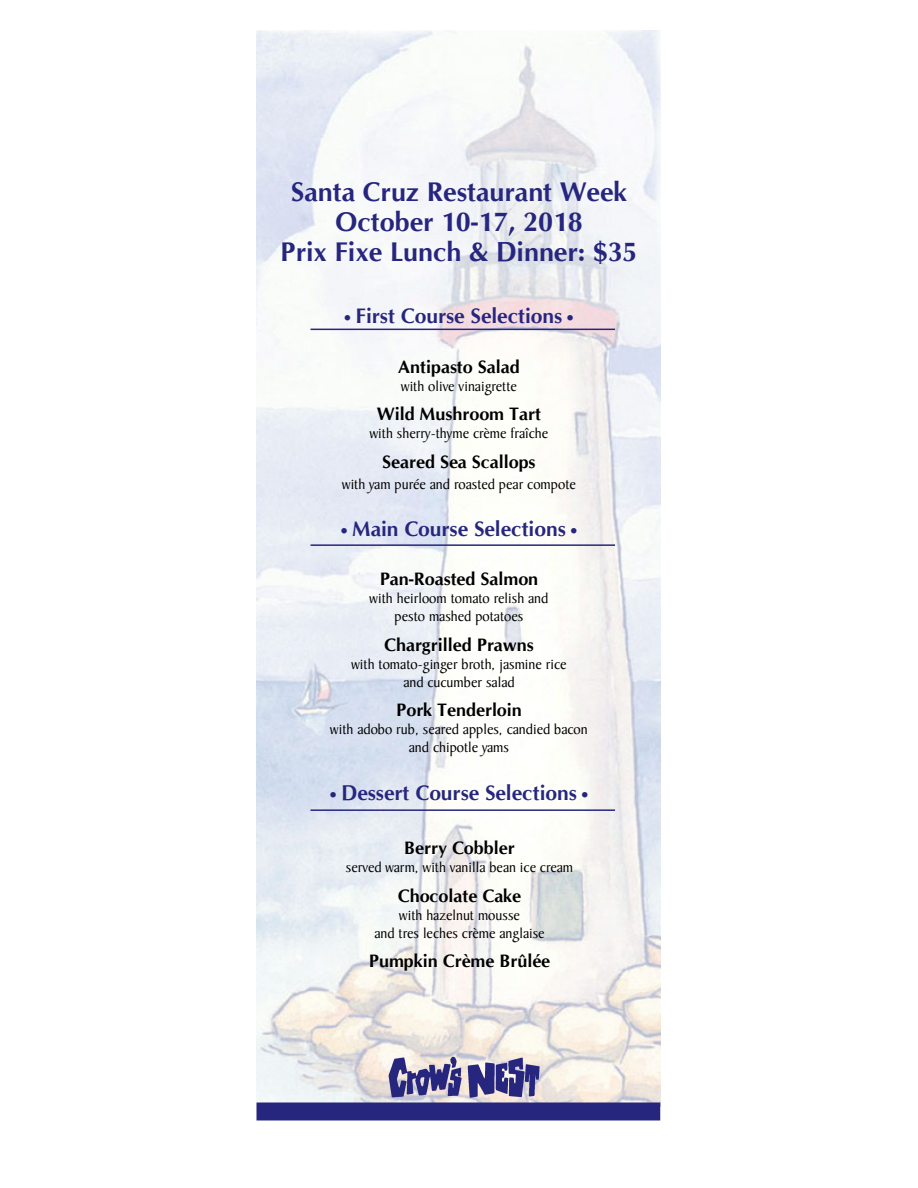
<style>
.page{position:relative;width:918px;height:1188px;background:#fff}
.page>*{position:absolute;margin:0;border:0;box-sizing:border-box;transform-origin:0 0}
.t1{font:700 27px/30px "CG Omega";color:#27267f;text-align:center}
.t2{font:700 21px "CG Omega";color:#27267f}
.t3{font:700 18px "CG Omega";color:#000}
.t4{font:15px/18px "Baker Signet Std";color:#000;text-align:center}
.s1{font-size:15px}
</style>
<div class="page">
<img style="left:256px;top:30px;width:404px;height:1073px">
<img style="left:388px;top:1054px;width:152px;height:44px">
<div style="left:256px;top:1103px;width:404px;height:18px;background:#27267f"></div>
<hr style="left:310px;top:329px;width:305px;height:1px;background:#27267f">
<hr style="left:310px;top:544px;width:305px;height:2px;background:#27267f">
<hr style="left:310px;top:809px;width:305px;height:2px;background:#27267f">
<h1 class="t1" style="left:280px;top:179px;width:359px">Santa Cruz Restaurant Week<br>October 10-17, 2018<br>Prix Fixe Lunch &amp; Dinner: $35</h1>
<h2 class="t2" style="left:344px;top:307px;width:232px"><span class="s1">•</span> First Course Selections <span class="s1">•</span></h2>
<p class="t3" style="left:398px;top:359px;width:123px">Antipasto Salad</p>
<p class="t4" style="left:401px;top:379px;width:117px">with olive vinaigrette</p>
<p class="t3" style="left:377px;top:407px;width:166px">Wild Mushroom Tart</p>
<p class="t4" style="left:370px;top:426px;width:180px">with sherry-thyme crème fraîche</p>
<p class="t3" style="left:382px;top:454px;width:155px">Seared Sea Scallops</p>
<p class="t4" style="left:342px;top:477px;width:235px">with yam purée and roasted pear compote</p>
<h2 class="t2" style="left:341px;top:521px;width:238px"><span class="s1">•</span> Main Course Selections <span class="s1">•</span></h2>
<p class="t3" style="left:380px;top:571px;width:160px">Pan-Roasted Salmon</p>
<p class="t4" style="left:370px;top:591px;width:180px">with heirloom tomato relish and pesto mashed potatoes</p>
<p class="t3" style="left:384px;top:637px;width:151px">Chargrilled Prawns</p>
<p class="t4" style="left:351px;top:656px;width:217px">with tomato-ginger broth, jasmine rice and cucumber salad</p>
<p class="t3" style="left:396px;top:703px;width:127px">Pork Tenderloin</p>
<p class="t4" style="left:330px;top:722px;width:259px">with adobo rub, seared apples, candied bacon and chipotle yams</p>
<h2 class="t2" style="left:329px;top:784px;width:261px"><span class="s1">•</span> Dessert Course Selections <span class="s1">•</span></h2>
<p class="t3" style="left:404px;top:841px;width:112px">Berry Cobbler</p>
<p class="t4" style="left:346px;top:860px;width:229px">served warm, with vanilla bean ice cream</p>
<p class="t3" style="left:398px;top:888px;width:125px">Chocolate Cake</p>
<p class="t4" style="left:374px;top:908px;width:172px">with hazelnut mousse<br>and tres leches crème anglaise</p>
<p class="t3" style="left:369px;top:954px;width:183px">Pumpkin Crème Brûlée</p>
</div>
